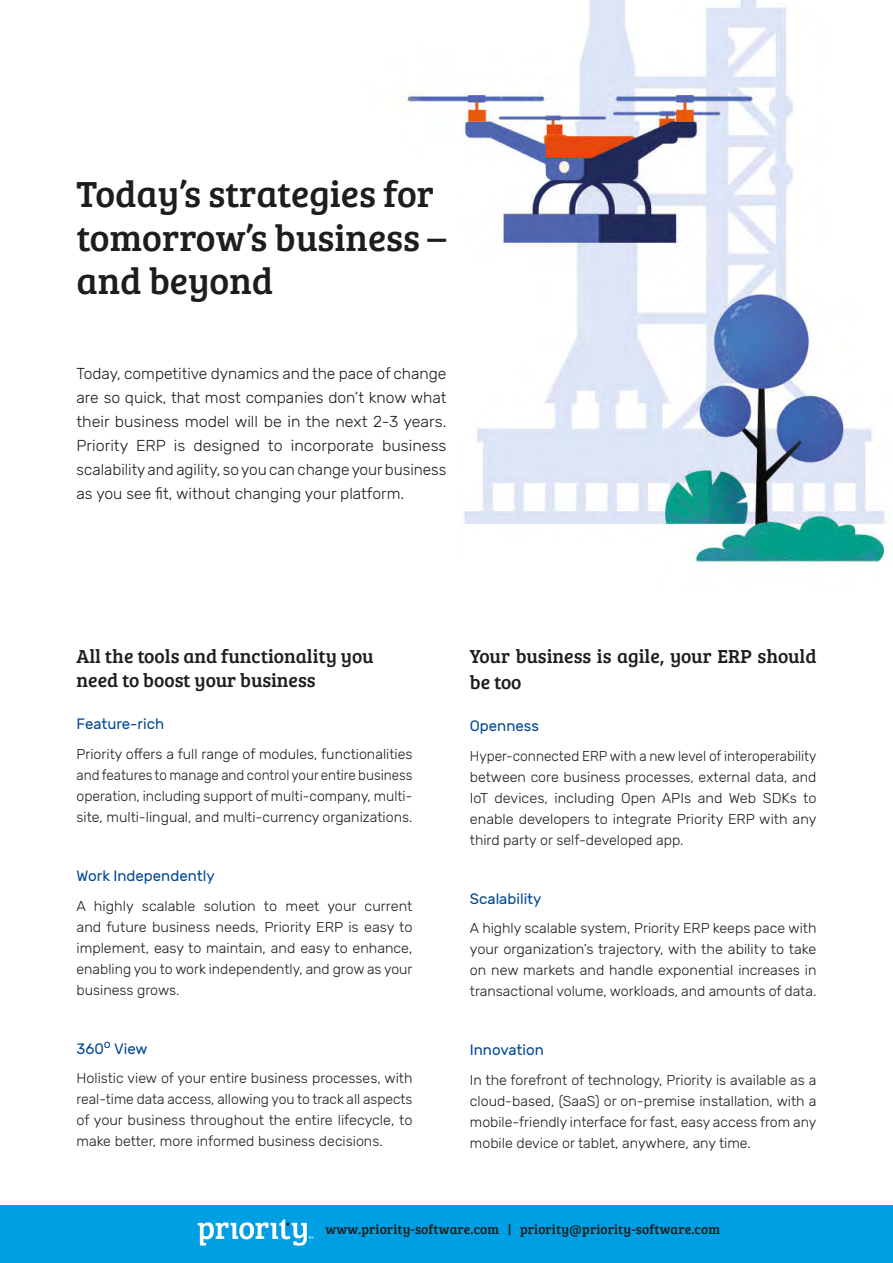
<style>
.page{position:relative;width:893px;height:1263px;background:#fff}
.page>*{position:absolute;margin:0;border:0;box-sizing:border-box;transform-origin:0 0}
.t1{font:37.5px/43.5px "Bree Serif";color:#1d1d1b}
.t2{font:19.5px/24px "Bree Serif";color:#1d1d1b}
.t3{font:300 15.75px "Rubik";color:#1d1d1b}
.t4{font:15px "Rubik";color:#034991}
.t5{font:300 14.25px/21px "Rubik";color:#1d1d1b;text-align:justify}
.t6{font:300 14.25px/21px "Rubik";color:#1d1d1b;text-align:right;scale:.96 1}
.t7{font:300 14.25px "Rubik";color:#1d1d1b;scale:.95 1}
.t8{font:13.5px "Bree Serif";letter-spacing:.01em;color:#1d1d1b}
.t9{font:12px "Rubik";color:#034991}
.s1{font-style:inherit}
</style>
<div class="page">
<img style="left:404px;top:0;width:484px;height:563px">
<div style="left:0;top:1205px;width:893px;height:58px;background:#009fe3"></div>
<svg style="left:198px;top:1219px;width:115px;height:27px"></svg>
<h1 class="t1" style="left:77px;top:171px;width:371px">Todays’ strategies for tomorrows’ business – and beyond</h1>
<p class="t3" style="left:77px;top:364px;width:371px">Today, competitive dynamics and the pace of change</p>
<p class="t3" style="left:77px;top:388px;width:371px">are so quick, that most companies don t’ know what</p>
<p class="t3" style="left:77px;top:412px;width:371px">their business model will be in the next 2-3 years.</p>
<p class="t3" style="left:382px;top:436px;width:66px">business</p>
<p class="t3" style="left:77px;top:436px;width:53px">Priority</p>
<p class="t3" style="left:77px;top:460px;width:371px">scalabilityand agility, soyou can changeyourbusiness</p>
<p class="t3" style="left:77px;top:484px;width:329px">as you see fit, without changing your platform.</p>
<p class="t3" style="left:174px;top:436px;width:13px">is</p>
<p class="t3" style="left:194px;top:436px;width:68px">designed</p>
<p class="t3" style="left:268px;top:436px;width:16px">to</p>
<p class="t3" style="left:291px;top:436px;width:85px">incorporate</p>
<p class="t3" style="left:136px;top:436px;width:31px">ERP</p>
<p class="t2" style="left:77px;top:644px;width:299px">All the tools and functionality you need to boost your business</p>
<p class="t4" style="left:77px;top:716px;width:89px">Feature-rich</p>
<p class="t5" style="left:77px;top:744px;width:337px">Priority offers a full range of modules, functionalities</p>
<p class="t7" style="left:77px;top:767px;width:355px">andfeaturesto manage and controlyourentire business</p>
<p class="t5" style="left:77px;top:807px;width:337px">site, multi-lingual, and multi-currency organizations.</p>
<p class="t5" style="left:77px;top:786px;width:337px">operation, including support of multi-company, multi-</p>
<p class="t4" style="left:77px;top:867px;width:140px">Work Independently</p>
<p class="t5" style="left:94px;top:895px;width:41px">highly</p>
<p class="t5" style="left:142px;top:895px;width:55px">scalable</p>
<p class="t5" style="left:204px;top:895px;width:54px">solution</p>
<p class="t5" style="left:264px;top:895px;width:15px">to</p>
<p class="t5" style="left:286px;top:895px;width:35px">meet</p>
<p class="t5" style="left:365px;top:895px;width:49px">current</p>
<p class="t5" style="left:77px;top:895px;width:11px">A</p>
<p class="t5" style="left:77px;top:916px;width:337px">and future business needs, Priority ERP is easy to implement, easy to maintain, and easy to enhance, enabling you to work independently, and grow as your business grows.</p>
<p class="t5" style="left:327px;top:895px;width:31px">your</p>
<p class="t9" style="left:104px;top:1037px;width:8px">o</p>
<p class="t4" style="left:77px;top:1040px;width:29px">360</p>
<p class="t5" style="left:77px;top:1068px;width:337px">Holistic view of your entire business processes, with real-time data access, allowing you to track all aspects of your business throughout the entire lifecycle, to make better, more informed business decisions.</p>
<p class="t4" style="left:114px;top:1040px;width:35px">View</p>
<p class="t2" style="left:470px;top:643px;width:348px;line-height:25.5px">Your business is agile, your ERP should be too</p>
<p class="t4" style="left:470px;top:717px;width:71px">Openness</p>
<p class="t6" style="left:470px;top:745px;width:362px">Hyper-connected ERP with a new level of interoperability between core business processes, external data, and<br>SDKs to</p>
<p class="t5" style="left:470px;top:787px;width:80px">IoT devices,</p>
<p class="t5" style="left:470px;top:808px;width:348px">enable developers to integrate Priority ERP with any</p>
<p class="t5" style="left:470px;top:829px;width:215px">third party or self-developed app.</p>
<p class="t5" style="left:554px;top:787px;width:62px">including</p>
<p class="t5" style="left:621px;top:787px;width:72px">Open APIs</p>
<p class="t5" style="left:698px;top:787px;width:60px">and Web</p>
<p class="t4" style="left:470px;top:890px;width:73px">Scalability</p>
<p class="t5" style="left:470px;top:918px;width:348px">A highly scalable system, Priority ERP keeps pace with your organization s’ trajectory, with the ability to take on new markets and handle exponential increases in transactional volume, workloads, and amounts of data.</p>
<p class="t4" style="left:470px;top:1041px;width:76px">Innovation</p>
<p class="t5" style="left:470px;top:1069px;width:348px">In the forefront of technology, Priority is available as a cloud-based (, SaaS) or on-premise installation, with a mobile-friendly interface for fast, easy access from any mobile device or tablet, anywhere, any time.</p>
<p class="t8" style="left:326px;top:1219px;width:175px">www.priority-software.com</p>
<p class="t8" style="left:508px;top:1219px;width:5px">|</p>
<p class="t8" style="left:520px;top:1219px;width:201px"><span class="s1">priority</span>@priority-software.com</p>
</div>
